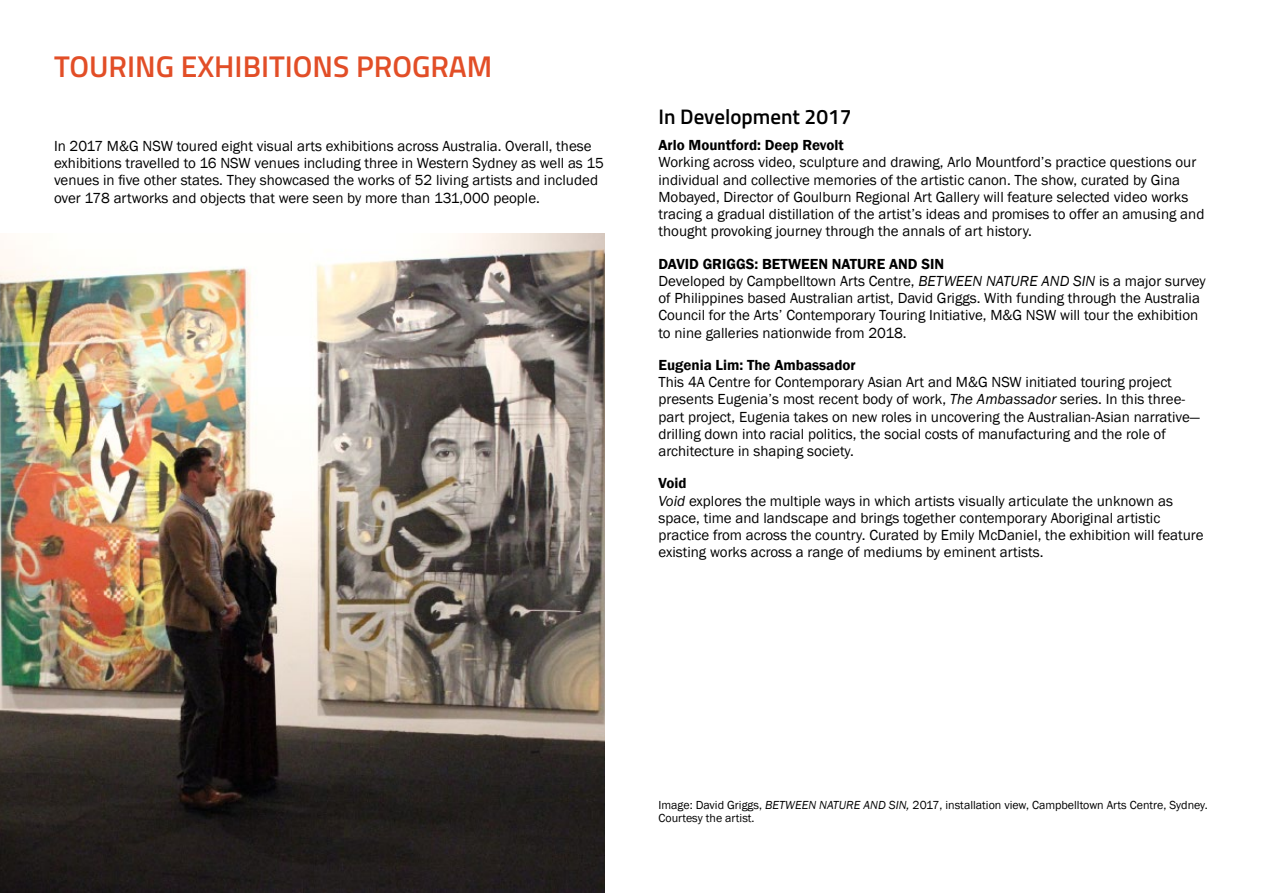
<style>
.page{position:relative;width:1263px;height:893px;background:#fff}
.page>*{position:absolute;margin:0;border:0;box-sizing:border-box;transform-origin:0 0}
.t1{font:600 30px "Titillium";color:#e24e27}
.t2{font:600 21px "Titillium";color:#000}
.t3{font:15px/17.2px "Franklin Gothic";color:#000}
.t4{font:600 15px "Franklin Gothic";color:#000}
.t5{font:12px/13.8px "Franklin Gothic";color:#000}
.s1{font-weight:600}
.s2{font-style:italic}
</style>
<div class="page">
<img style="left:0;top:234px;width:604px;height:659px">
<h1 class="t1" style="left:54px;top:43px;width:440px">TOURING EXHIBITIONS PROGRAM</h1>
<p class="t3" style="left:54px;top:137px;width:551px">In 2017 M&amp;G NSW toured eight visual arts exhibitions across Australia. Overall, these exhibitions travelled to 16 NSW venues including three in Western Sydney as well as 15 venues in five other states. They showcased the works of 52 living artists and included over 178 artworks and objects that were seen by more than 131,000 people.</p>
<h2 class="t2" style="left:658px;top:101px;width:195px">In Development 2017</h2>
<p class="t4" style="left:658px;top:136px;width:187px">Arlo Mountford: Deep Revolt</p>
<p class="t3" style="left:658px;top:154px;width:547px">Working across video, sculpture and drawing, Arlo Mountford’s practice questions our individual and collective memories of the artistic canon. The show, curated by Gina Mobayed, Director of Goulburn Regional Art Gallery will feature selected video works tracing a gradual distillation of the artist’s ideas and promises to offer an amusing and thought provoking journey through the annals of art history.</p>
<p class="t3" style="left:658px;top:255px;width:549px"><span class="s1">DAVID GRIGGS: BETWEEN NATURE AND SIN<br></span>Developed by Campbelltown Arts Centre, <span class="s2">BETWEEN NATURE AND SIN</span> is a major survey of Philippines based Australian artist, David Griggs. With funding through the Australia Council for the Arts’ Contemporary Touring Initiative, M&amp;G NSW will tour the exhibition to nine galleries nationwide from 2018.</p>
<p class="t4" style="left:658px;top:356px;width:199px">Eugenia Lim: The Ambassador</p>
<p class="t3" style="left:658px;top:374px;width:543px">This 4A Centre for Contemporary Asian Art and M&amp;G NSW initiated touring project presents Eugenia’s most recent body of work, <span class="s2">The Ambassador</span> series. In this three&shy;part project, Eugenia takes on new roles in uncovering the Australian-Asian narrative— drilling down into racial politics, the social costs of manufacturing and the role of architecture in shaping society.</p>
<p class="t3" style="left:658px;top:475px;width:547px"><span class="s1">Void<br></span><span class="s2">Void</span> explores the multiple ways in which artists visually articulate the unknown as space, time and landscape and brings together contemporary Aboriginal artistic practice from across the country. Curated by Emily McDaniel, the exhibition will feature existing works across a range of mediums by eminent artists.</p>
<p class="t5" style="left:658px;top:798px;width:551px">Image: David Griggs, <span class="s2">BETWEEN NATURE AND SIN,</span> 2017, installation view, Campbelltown Arts Centre, Sydney.<br>Courtesy the artist.</p>
</div>
